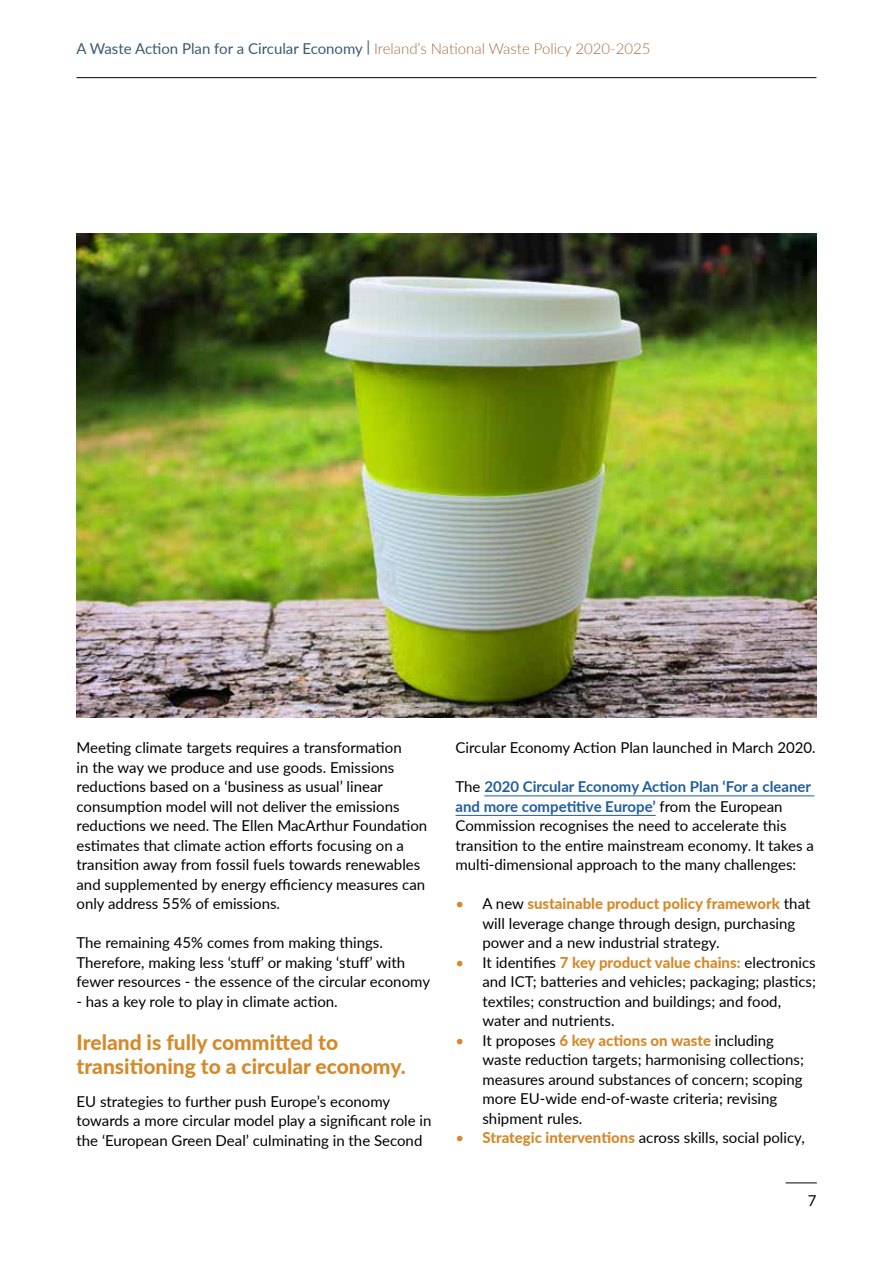
<style>
.page{position:relative;width:893px;height:1263px;background:#fff}
.page>*{position:absolute;margin:0;border:0;box-sizing:border-box;transform-origin:0 0}
.t1{font:800 21px/24px "Lato";color:#d58929}
.t2{font:15px/19.5px "Lato";color:#000}
.t3{font:300 15px "Lato";color:#a56d3f}
.s1{font-weight:400;color:#395b72}
.s2{font-weight:700;color:#215e9e}
.s3{color:#d58929}
.s4{font-weight:800;color:#d58929}
</style>
<div class="page">
<hr style="left:484px;top:795px;width:330px;height:1px;background:#215e9e">
<hr style="left:455px;top:815px;width:201px;height:1px;background:#215e9e">
<img style="left:77px;top:234px;width:739px;height:483px">
<hr style="left:786px;top:1183px;width:31px;height:1px;background:#000">
<hr style="left:77px;top:77px;width:739px;height:1px;background:#000">
<p class="t3" style="left:77px;top:38px;width:576px"><span class="s1">A Waste Action Plan for a Circular Economy |</span> Ireland’s National Waste Policy 2020-2025</p>
<p class="t2" style="left:77px;top:738px;width:352px">Meeting climate targets requires a transformation<br>in the way we produce and use goods. Emissions reductions based on a ‘business as usual’ linear consumption model will not deliver the emissions reductions we need. The Ellen MacArthur Foundation estimates that climate action efforts focusing on a transition away from fossil fuels towards renewables and supplemented by energy efficiency measures can only address 55% of emissions.</p>
<p class="t2" style="left:77px;top:933px;width:355px">The remaining 45% comes from making things.<br>Therefore, making less ‘stuff’ or making ‘stuff’ with fewer resources - the essence of the circular economy</p>
<p class="t2" style="left:77px;top:991px;width:263px">- has a key role to play in climate action.</p>
<h1 class="t1" style="left:77px;top:1030px;width:331px">Ireland is fully committed to transitioning to a circular economy.</h1>
<p class="t2" style="left:77px;top:1091px;width:356px">EU strategies to further push Europe’s economy towards a more circular model play a significant role in the ‘European Green Deal’ culminating in the Second</p>
<p class="t2" style="left:455px;top:738px;width:362px">Circular Economy Action Plan launched in March 2020.</p>
<p class="t2" style="left:455px;top:777px;width:360px">The <span class="s2">2020 Circular Economy Action Plan ‘For a cleaner and more competitive Europe’</span> from the European Commission recognises the need to accelerate this transition to the entire mainstream economy. It takes a multi-dimensional approach to the many challenges:</p>
<p class="t2" style="left:482px;top:894px;width:329px;text-indent:-27px"><span class="s3">•</span> A new <span class="s4">sustainable product policy framework</span> that will leverage change through design, purchasing power and a new industrial strategy.</p>
<p class="t2" style="left:482px;top:952px;width:335px;text-indent:-27px"><span class="s3">•</span> It identifies <span class="s4">7 key product value chains:</span> electronics and ICT; batteries and vehicles; packaging; plastics; textiles; construction and buildings; and food, water and nutrients.</p>
<p class="t2" style="left:482px;top:1030px;width:323px;text-indent:-27px"><span class="s3">•</span> It proposes <span class="s4">6 key actions on waste</span> including waste reduction targets; harmonising collections; measures around substances of concern; scoping more EU-wide end-of-waste criteria; revising shipment rules.</p>
<p class="t2" style="left:455px;top:1128px;width:351px"><span class="s3">•</span> <span class="s4">Strategic interventions</span> across skills, social policy,</p>
<p class="t2" style="left:808px;top:1190px;width:10px">7</p>
</div>
